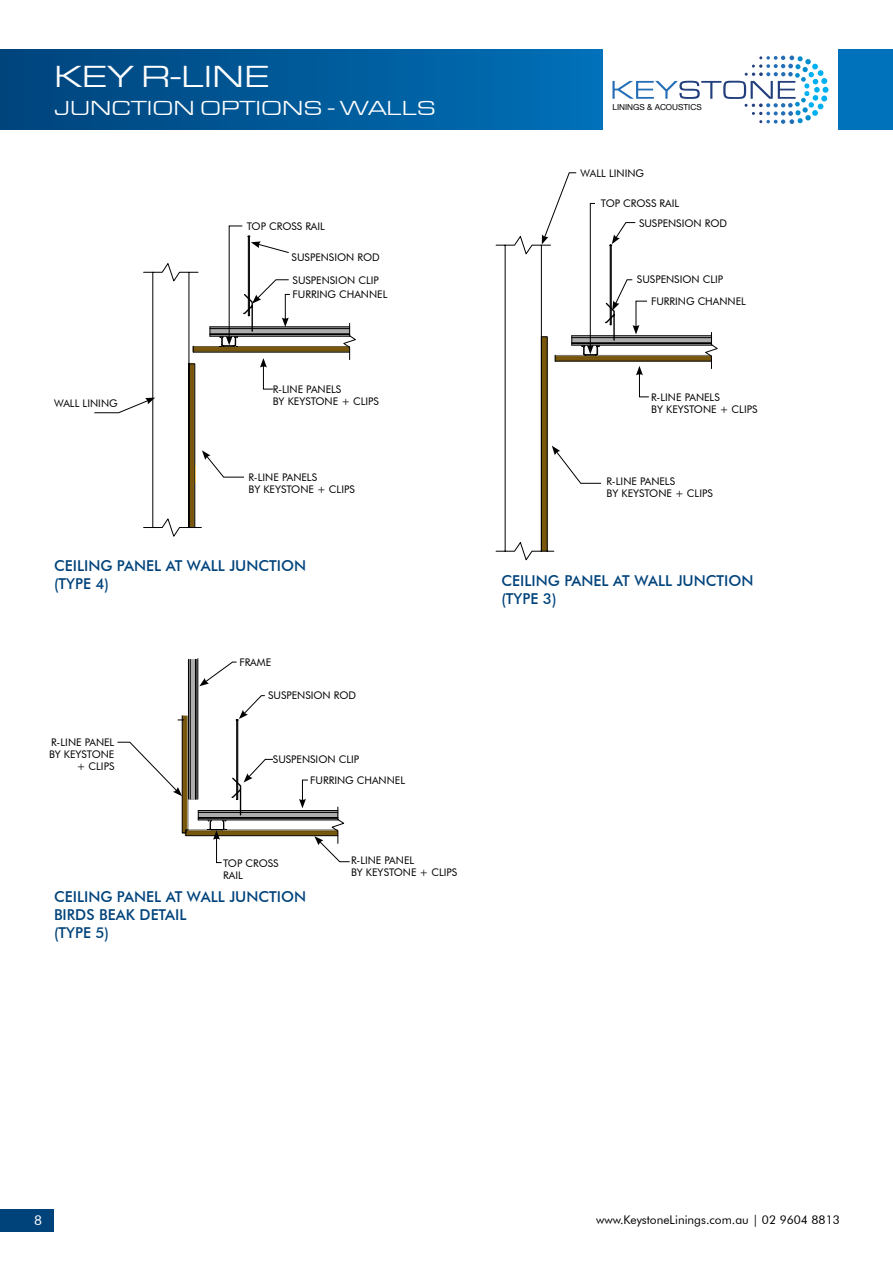
<style>
.page{position:relative;width:893px;height:1263px;background:#fff}
.page>*{position:absolute;margin:0;border:0;box-sizing:border-box;transform-origin:0 0}
.t1{font:31.5px "Eurostile Extended";color:#fff}
.t2{font:21px "Eurostile Extended";color:#fff}
.t3{font:500 15px/18px "Futura BT";color:#00437b}
.t4{font:13.5px "Futura BT";color:#fff}
.t5{font:12px "Futura BT";color:#000}
.t6{font:10.5px/12px "Futura BT";color:#000}
.t7{font:8.25px "Helvetica Neue";color:#000}
</style>
<div class="page">
<img style="left:189px;top:658px;width:9px;height:37px">
<hr style="left:196px;top:659px;width:1px;height:140px;background:#000">
<hr style="left:195px;top:659px;width:1px;height:140px;background:#000">
<hr style="left:190px;top:659px;width:1px;height:140px;background:#000">
<hr style="left:198px;top:659px;width:1px;height:140px;background:#000">
<hr style="left:188px;top:659px;width:1px;height:140px;background:#000">
<svg style="left:496px;top:236px;width:222px;height:325px"></svg>
<svg style="left:143px;top:263px;width:213px;height:274px"></svg>
<div style="left:0;top:50px;width:602px;height:80px;background:linear-gradient(to right,#00437b,#0070b8)"></div>
<div style="left:839px;top:50px;width:54px;height:80px;background:#0072bc"></div>
<svg style="left:195px;top:465px;width:1px;height:18px"></svg>
<svg style="left:199px;top:661px;width:38px;height:25px"></svg>
<svg style="left:117px;top:695px;width:233px;height:168px"></svg>
<svg style="left:94px;top:398px;width:61px;height:15px"></svg>
<svg style="left:202px;top:450px;width:43px;height:28px"></svg>
<svg style="left:260px;top:358px;width:14px;height:32px"></svg>
<svg style="left:636px;top:366px;width:14px;height:32px"></svg>
<svg style="left:193px;top:225px;width:157px;height:122px"></svg>
<svg style="left:542px;top:172px;width:170px;height:184px"></svg>
<svg style="left:552px;top:446px;width:50px;height:38px"></svg>
<svg style="left:612px;top:56px;width:216px;height:68px"></svg>
<div style="left:0;top:1209px;width:54px;height:22px;background:#00437b"></div>
<h1 class="t1" style="left:54px;top:60px;width:218px">KEY R-LINE</h1>
<h2 class="t2" style="left:54px;top:97px;width:383px">JUNCTION OPTIONS - WALLS</h2>
<p class="t7" style="left:612px;top:102px;width:91px">LININGS &amp; ACOUSTICS</p>
<p class="t6" style="left:580px;top:167px;width:65px">WALL LINING</p>
<p class="t6" style="left:601px;top:198px;width:80px">TOP CROSS RAIL</p>
<p class="t6" style="left:247px;top:220px;width:80px">TOP CROSS RAIL</p>
<p class="t6" style="left:639px;top:217px;width:90px">SUSPENSION ROD</p>
<p class="t6" style="left:292px;top:251px;width:90px">SUSPENSION ROD</p>
<p class="t6" style="left:293px;top:274px;width:88px">SUSPENSION CLIP</p>
<p class="t6" style="left:637px;top:274px;width:88px">SUSPENSION CLIP</p>
<p class="t6" style="left:54px;top:397px;width:65px">WALL LINING</p>
<p class="t6" style="left:293px;top:289px;width:96px">FURRING CHANNEL</p>
<p class="t6" style="left:651px;top:295px;width:96px">FURRING CHANNEL</p>
<p class="t6" style="left:273px;top:384px;width:108px">R-LINE PANELS<br>BY KEYSTONE + CLIPS</p>
<p class="t6" style="left:651px;top:391px;width:108px">R-LINE PANELS<br>BY KEYSTONE + CLIPS</p>
<p class="t6" style="left:249px;top:471px;width:108px">R-LINE PANELS<br>BY KEYSTONE + CLIPS</p>
<p class="t6" style="left:607px;top:476px;width:108px">R-LINE PANELS<br>BY KEYSTONE + CLIPS</p>
<h3 class="t3" style="left:54px;top:557px;width:254px">CEILING PANEL AT WALL JUNCTION (TYPE 4)</h3>
<p class="t6" style="left:239px;top:656px;width:33px">FRAME</p>
<p class="t6" style="left:49px;top:736px;width:67px;text-align:right">R-LINE PANEL<br>BY KEYSTONE + CLIPS</p>
<p class="t6" style="left:268px;top:689px;width:90px">SUSPENSION ROD</p>
<p class="t6" style="left:273px;top:753px;width:88px">SUSPENSION CLIP</p>
<p class="t6" style="left:310px;top:774px;width:96px">FURRING CHANNEL</p>
<p class="t6" style="left:223px;top:857px;width:57px">TOP CROSS<br>RAIL</p>
<p class="t6" style="left:351px;top:854px;width:108px">R-LINE PANEL<br>BY KEYSTONE + CLIPS</p>
<h3 class="t3" style="left:54px;top:888px;width:254px">CEILING PANEL AT WALL JUNCTION<br>BIRDS BEAK DETAIL<br>(TYPE 5)</h3>
<h3 class="t3" style="left:501px;top:571px;width:254px">CEILING PANEL AT WALL JUNCTION (TYPE 3)</h3>
<p class="t4" style="left:34px;top:1212px;width:9px">8</p>
<p class="t5" style="left:596px;top:1212px;width:245px">www.KeystoneLinings.com.au | 02 9604 8813</p>
</div>
